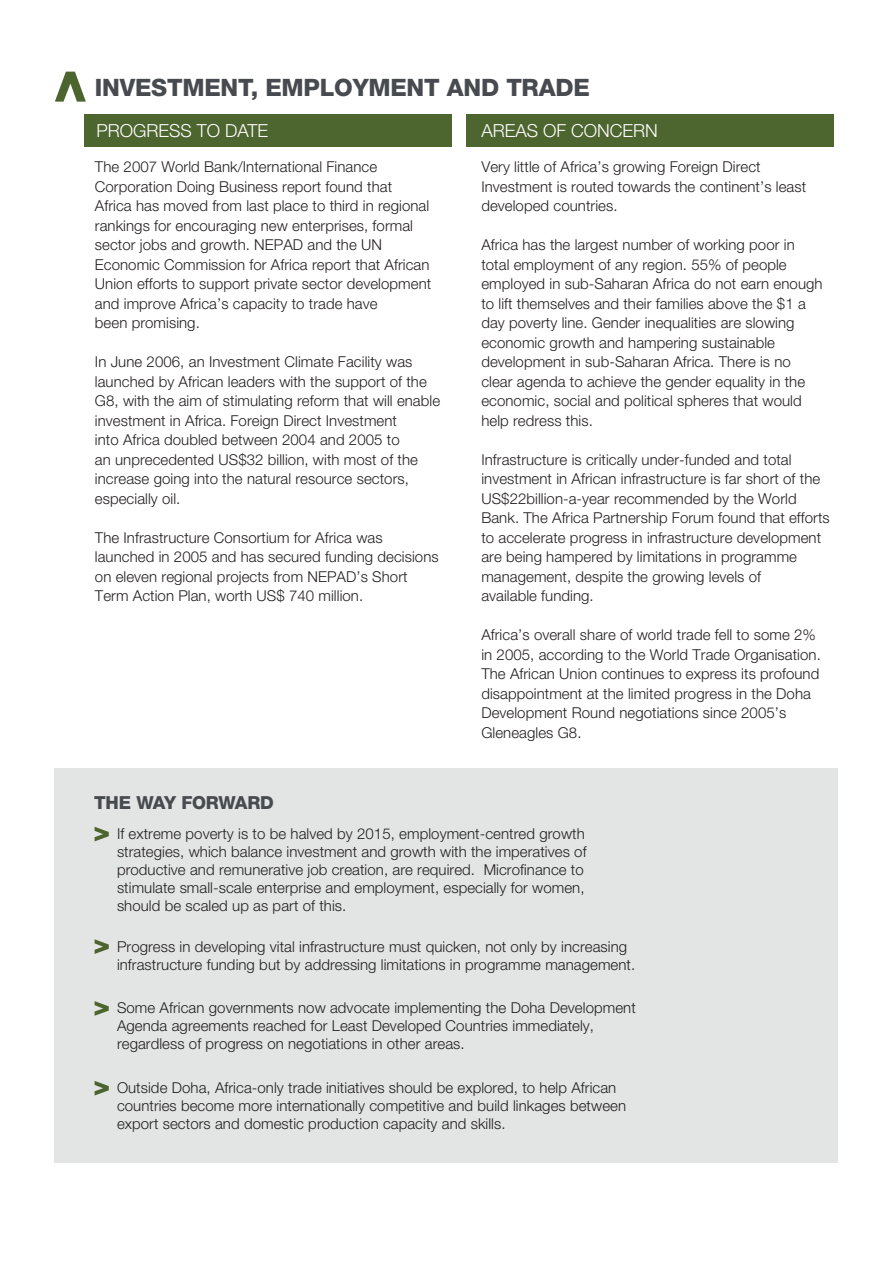
<style>
.page{position:relative;width:893px;height:1263px;background:#fff}
.page>*{position:absolute;margin:0;border:0;box-sizing:border-box;transform-origin:0 0}
.t1{font:800 24px "Helvetica Neue";letter-spacing:-.01em;color:#474b4f}
.t2{font:300 18px "Helvetica Neue";color:#fff}
.t3{font:800 18px "Helvetica Neue";letter-spacing:-.01em;color:#474b4f}
.T2{font:300 15px/19.5px "Helvetica Neue";letter-spacing:.005em;color:#231f20}
.T3{font:300 15px/18px "Helvetica Neue";letter-spacing:.005em;color:#231f20}
</style>
<div class="page">
<div style="left:85px;top:114px;width:367px;height:33px;background:#4d652f"></div>
<div style="left:466px;top:114px;width:368px;height:33px;background:#4d652f"></div>
<div style="left:54px;top:768px;width:783px;height:395px;background:#e3e4e4"></div>
<svg style="left:55px;top:72px;width:31px;height:30px"></svg>
<svg style="left:95px;top:827px;width:14px;height:14px"></svg>
<svg style="left:95px;top:939px;width:14px;height:15px"></svg>
<svg style="left:95px;top:1001px;width:14px;height:15px"></svg>
<svg style="left:95px;top:1081px;width:14px;height:14px"></svg>
<h2 class="t1" style="left:95px;top:73px;width:496px">INVESTMENT, EMPLOYMENT AND TRADE</h2>
<h3 class="t2" style="left:96px;top:119px;width:173px">PROGRESS TO DATE</h3>
<p class="T2" style="left:95px;top:157px;width:338px">The 2007 World Bank/International Finance Corporation Doing Business report found that Africa has moved from last place to third in regional rankings for encouraging new enterprises, formal sector jobs and growth. NEPAD and the UN Economic Commission for Africa report that African Union efforts to support private sector development and improve Africa’s capacity to trade have<br>been promising.</p>
<p class="T2" style="left:95px;top:352px;width:347px">In June 2006, an Investment Climate Facility was launched by African leaders with the support of the G8, with the aim of stimulating reform that will enable investment in Africa. Foreign Direct Investment<br>into Africa doubled between 2004 and 2005 to<br>an unprecedented US$32 billion, with most of the increase going into the natural resource sectors, especially oil.</p>
<p class="T2" style="left:95px;top:527px;width:345px">The Infrastructure Consortium for Africa was launched in 2005 and has secured funding decisions on eleven regional projects from NEPAD’s Short Term Action Plan, worth US$ 740 million.</p>
<h3 class="t2" style="left:481px;top:119px;width:178px">AREAS OF CONCERN</h3>
<p class="T2" style="left:481px;top:157px;width:326px">Very little of Africa’s growing Foreign Direct<br>Investment is routed towards the continent’s least developed countries.</p>
<p class="T2" style="left:481px;top:235px;width:343px">Africa has the largest number of working poor in total employment of any region. 55% of people employed in sub-Saharan Africa do not earn enough to lift themselves and their families above the $1 a day poverty line. Gender inequalities are slowing economic growth and hampering sustainable development in sub-Saharan Africa. There is no clear agenda to achieve the gender equality in the economic, social and political spheres that would help redress this.</p>
<p class="T2" style="left:481px;top:449px;width:350px">Infrastructure is critically under-funded and total investment in African infrastructure is far short of the US$22billion-a-year recommended by the World Bank. The Africa Partnership Forum found that efforts to accelerate progress in infrastructure development are being hampered by limitations in programme management, despite the growing levels of<br>available funding.</p>
<p class="T2" style="left:481px;top:625px;width:341px">Africa’s overall share of world trade fell to some 2% in 2005, according to the World Trade Organisation.<br>The African Union continues to express its profound disappointment at the limited progress in the Doha Development Round negotiations since 2005’s Gleneagles G8.</p>
<h4 class="t3" style="left:94px;top:792px;width:181px">THE WAY FORWARD</h4>
<p class="T3" style="left:117px;top:824px;width:471px">If extreme poverty is to be halved by 2015, employment-centred growth strategies, which balance investment and growth with the imperatives of productive and remunerative job creation, are required. Microfinance to stimulate small-scale enterprise and employment, especially for women, should be scaled up as part of this.</p>
<p class="T3" style="left:117px;top:937px;width:520px">Progress in developing vital infrastructure must quicken, not only by increasing infrastructure funding but by addressing limitations in programme management.</p>
<p class="T3" style="left:117px;top:999px;width:520px">Some African governments now advocate implementing the Doha Development<br>Agenda agreements reached for Least Developed Countries immediately, regardless of progress on negotiations in other areas.</p>
<p class="T3" style="left:117px;top:1078px;width:511px">Outside Doha, Africa-only trade initiatives should be explored, to help African countries become more internationally competitive and build linkages between export sectors and domestic production capacity and skills.</p>
</div>
